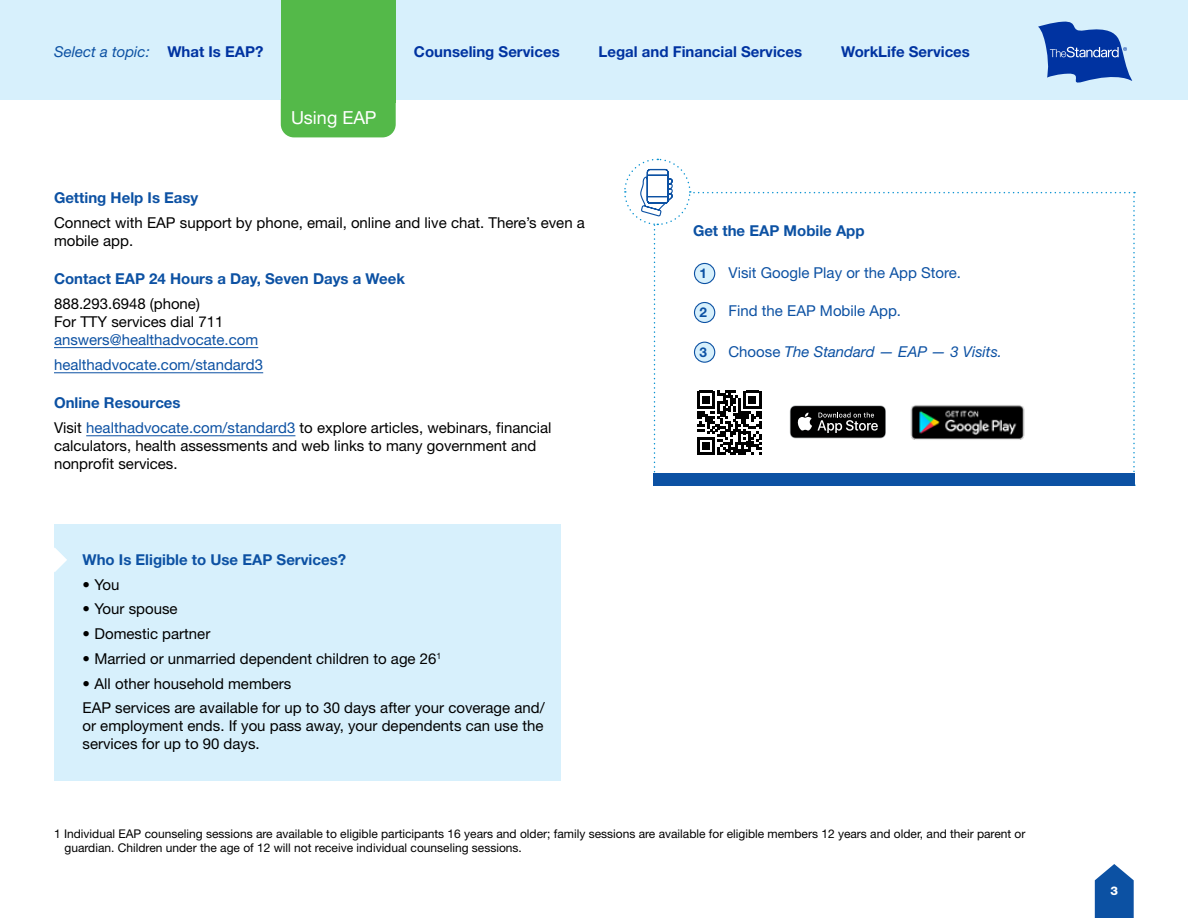
<style>
.page{position:relative;width:1188px;height:918px;background:#fff}
.page>*{position:absolute;margin:0;border:0;box-sizing:border-box;transform-origin:0 0}
.t1{font:18px "Helvetica Neue LT Std";color:#fff}
.t2{font:15px/18px "Helvetica Neue LT Std";color:#000}
.t3{font:15px/18px "Helvetica Neue LT Std";color:#0c51a3}
.t4{font:700 15px/24.8px "Helvetica Neue LT Std";color:#0c51a3}
.t5{font:700 15px "Helvetica Neue LT Std";color:#0033a1}
.t6{font:italic 15px "Helvetica Neue LT Std";color:#0c51a3}
.t7{font:700 13.5px "Helvetica Neue LT Std";color:#0c51a3}
.t8{font:12px/14.4px "Helvetica Neue LT Std";color:#000}
.t9{font:800 12px "Helvetica Neue LT Std";color:#fff}
.s1{font-weight:700;color:#0c51a3}
.s2{font-weight:400;color:#000}
.s3{color:#000}
.s4{color:#0c51a3}
.s5{font-style:normal}
</style>
<div class="page">
<div style="left:0;top:0;width:1188px;height:99px;background:#d7f0fc"></div>
<svg style="left:1038px;top:22px;width:94px;height:61px"></svg>
<svg style="left:1095px;top:864px;width:39px;height:54px;background:#326cb1"></svg>
<div style="left:55px;top:525px;width:506px;height:256px;background:#d7f0fc"></div>
<div style="left:281px;top:102px;width:115px;height:35px;background:#54b949"></div>
<svg style="left:54px;top:547px;width:13px;height:25px"></svg>
<div style="left:281px;top:0;width:115px;height:102px;background:#54b949"></div>
<svg style="left:624px;top:158px;width:511px;height:328px"></svg>
<hr style="left:54px;top:347px;width:204px;height:1px;background:#0c51a3">
<hr style="left:54px;top:372px;width:209px;height:1px;background:#0c51a3">
<hr style="left:86px;top:435px;width:209px;height:1px;background:#0c51a3">
<p class="t6" style="left:54px;top:42px;width:97px">Select a topic:</p>
<p class="t5" style="left:167px;top:42px;width:98px">What Is EAP?</p>
<p class="t5" style="left:414px;top:42px;width:147px">Counseling Services</p>
<p class="t5" style="left:599px;top:42px;width:205px">Legal and Financial Services</p>
<p class="t5" style="left:841px;top:42px;width:130px">WorkLife Services</p>
<p class="t1" style="left:291px;top:106px;width:87px">Using EAP</p>
<p class="t2" style="left:54px;top:185px;width:532px;line-height:24.8px"><span class="s1">Getting Help Is Easy<br></span>Connect with EAP support by phone, email, online and live chat. There’s even a</p>
<p class="t2" style="left:54px;top:232px;width:81px">mobile app.</p>
<p class="t4" style="left:54px;top:266px;width:352px">Contact EAP 24 Hours a Day, Seven Days a Week<br><span class="s2">888.293.6948 (phone)</span></p>
<p class="t3" style="left:54px;top:313px;width:206px"><span class="s3">For TTY services dial 711 </span>answers@healthadvocate.com</p>
<p class="t3" style="left:54px;top:355px;width:211px">healthadvocate.com/standard3</p>
<p class="t2" style="left:54px;top:390px;width:499px;line-height:24.8px"><span class="s1">Online Resources<br></span>Visit <span class="s4">healthadvocate.com/standard3</span> to explore articles, webinars, financial</p>
<p class="t2" style="left:54px;top:436px;width:484px">calculators, health assessments and web links to many government and nonprofit services.</p>
<p class="t4" style="left:83px;top:547px;width:265px">Who Is Eligible to Use EAP Services?</p>
<p class="t2" style="left:83px;top:575px;width:39px">• You</p>
<p class="t2" style="left:83px;top:600px;width:97px">• Your spouse</p>
<p class="t2" style="left:83px;top:625px;width:129px">• Domestic partner</p>
<p class="t2" style="left:83px;top:649px;width:360px">• Married or unmarried dependent children to age 26<sup>1</sup></p>
<p class="t2" style="left:83px;top:674px;width:210px">• All other household members</p>
<p class="t2" style="left:83px;top:699px;width:464px;text-align:justify">EAP services are available for up to 30 days after your coverage and/ or employment ends. If you pass away, your dependents can use the services for up to 90 days.</p>
<p class="t4" style="left:693px;top:218px;width:173px">Get the EAP Mobile App</p>
<p class="t7" style="left:700px;top:265px;width:9px">1</p>
<p class="t7" style="left:700px;top:304px;width:9px">2</p>
<p class="t7" style="left:700px;top:344px;width:9px">3</p>
<p class="t3" style="left:729px;top:263px;width:234px">Visit Google Play or the App Store.</p>
<p class="t3" style="left:729px;top:301px;width:174px">Find the EAP Mobile App.</p>
<p class="t6" style="left:728px;top:342px;width:275px"><span class="s5">Choose</span> The Standard — EAP — 3 Visits.</p>
<p class="t8" style="left:64px;top:826px;width:962px;text-indent:-10px">1 Individual EAP counseling sessions are available to eligible participants 16 years and older; family sessions are available for eligible members 12 years and older, and their parent or guardian. Children under the age of 12 will not receive individual counseling sessions.</p>
<p class="t9" style="left:1111px;top:883px;width:9px">3</p>
</div>
